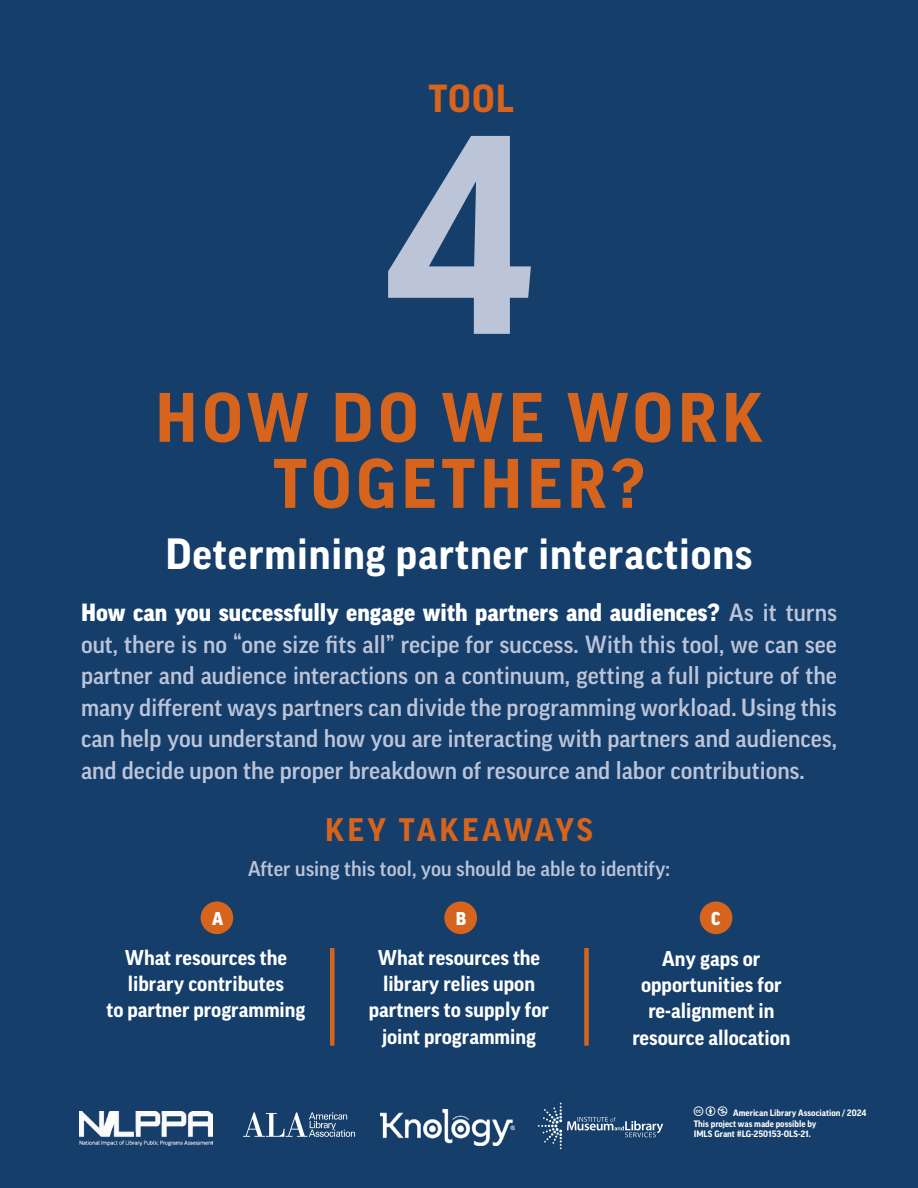
<style>
.page{position:relative;width:918px;height:1188px;background:#153e6a}
.page>*{position:absolute;margin:0;border:0;box-sizing:border-box;transform-origin:0 0}
.tool_number{font:700 273px "Good Pro";color:#bcc4d8}
.t1{font:700 67.5px/66px "Good Pro";letter-spacing:.07em;color:#d6641d;text-align:center}
.t2{font:700 42.15px "Good Pro";letter-spacing:.02em;color:#fff}
.tool_word{font:700 37.8px "Good Pro";color:#d6641d}
.h_takeaways{font:700 31.5px "Good Pro";letter-spacing:.1em;color:#d6641d}
.intro{font:500 24px/31.5px "Good Pro";color:#bcc4d8;text-align:justify}
.T1{font:700 20.7px/26.2px "Good Pro";color:#fff;text-align:center}
.takeaway_intro{font:500 20.7px "Good Pro";color:#bcc4d8}
.t3{font:900 18px "Good Pro";color:#fff}
.t4{font:700 9px/10.5px "Good Pro";color:#fff}
.s1{font-weight:900;color:#fff}
</style>
<div class="page">
<svg style="left:243px;top:1112px;width:112px;height:25px"></svg>
<img style="left:80px;top:1111px;width:133px;height:35px">
<svg style="left:538px;top:1103px;width:125px;height:46px"></svg>
<img style="left:381px;top:1110px;width:134px;height:35px">
<div style="left:584px;top:948px;width:5px;height:98px;background:#d6641d"></div>
<hr style="left:330px;top:948px;width:4px;height:98px;background:#d6641d">
<div style="left:201px;top:901px;width:32px;height:33px;background:#d6641d;border-radius:50%"></div>
<div style="left:444px;top:901px;width:33px;height:33px;background:#d6641d;border-radius:50%"></div>
<div style="left:700px;top:901px;width:32px;height:33px;background:#d6641d;border-radius:50%"></div>
<p class="tool_word" style="left:429px;top:77px;width:87px">TOOL</p>
<p class="tool_number" style="left:385px;top:82px;width:150px">4</p>
<h1 class="t1" style="left:155px;top:385px;width:609px">HOW DO WE WORK<br>TOGETHER?</h1>
<p class="t2" style="left:165px;top:530px;width:589px">Determining partner interactions</p>
<p class="intro" style="left:81px;top:597px;width:758px"><span class="s1">How can you successfully engage with partners and audiences?</span> As it turns out, there is no “one size fits all” recipe for success. With this tool, we can see partner and audience interactions on a continuum, getting a full picture of the many different ways partners can divide the programming workload. Using this can help you understand how you are interacting with partners and audiences, and decide upon the proper breakdown of resource and labor contributions.</p>
<p class="h_takeaways" style="left:325px;top:812px;width:269px">KEY TAKEAWAYS</p>
<p class="takeaway_intro" style="left:248px;top:857px;width:423px">After using this tool, you should be able to identify:</p>
<p class="t3" style="left:212px;top:908px;width:13px">A</p>
<p class="t3" style="left:456px;top:908px;width:12px">B</p>
<p class="t3" style="left:711px;top:908px;width:11px">C</p>
<p class="T1" style="left:106px;top:944px;width:200px">What resources the library contributes<br>to partner programming</p>
<p class="T1" style="left:369px;top:944px;width:182px">What resources the library relies upon partners to supply for joint programming</p>
<p class="T1" style="left:632px;top:945px;width:160px">Any gaps or opportunities for re-alignment in resource allocation</p>
<p class="t4" style="left:694px;top:1108px;width:174px;text-indent:24px">■ American Library Association / 2024<br>This project was made possible by<br>IMLS Grant #LG-250153-OLS-21.</p>
</div>
